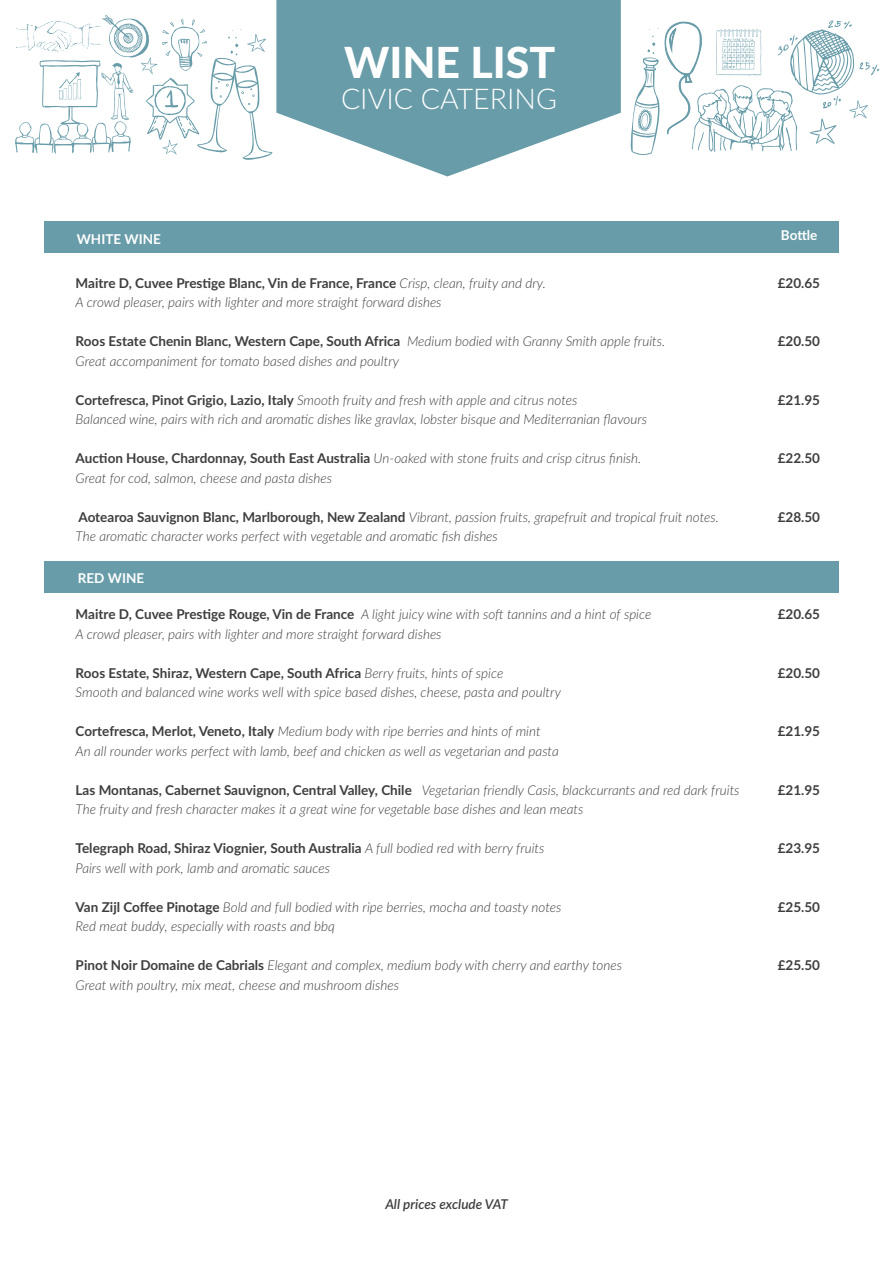
<style>
.page{position:relative;width:893px;height:1263px;background:#fff}
.page>*{position:absolute;margin:0;border:0;box-sizing:border-box;transform-origin:0 0}
.t1{font:800 42.9px "Lato";color:#fff}
.t2{font:300 28.5px "Lato";color:#fff}
.t3{font:italic 300 13.5px "Lato";color:#3e3e3f}
.t4{font:700 13.5px "Lato";color:#3e3e3f}
.t5{font:700 13.5px "Lato";color:#fff}
.t6{font:italic 600 13.5px "Lato";color:#3e3e3f}
.s1{font-weight:300;font-style:italic}
.s2{font-weight:700;font-style:normal}
</style>
<div class="page">
<svg style="left:276px;top:0;width:345px;height:176px;fill:#689ca9"></svg>
<svg style="left:631px;top:20px;width:248px;height:135px"></svg>
<svg style="left:15px;top:14px;width:258px;height:146px"></svg>
<div style="left:44px;top:221px;width:794px;height:31px;background:#689ca9"></div>
<div style="left:44px;top:562px;width:794px;height:31px;background:#689ca9"></div>
<p class="t5" style="left:77px;top:229px;width:86px">WHITE WINE</p>
<p class="t1" style="left:344px;top:30px;width:213px">WINE LIST</p>
<p class="t2" style="left:341px;top:79px;width:217px">CIVIC CATERING</p>
<p class="t5" style="left:781px;top:225px;width:38px">Bottle</p>
<p class="t4" style="left:76px;top:273px;width:472px">Maitre D, Cuvee Prestige Blanc, Vin de France, France <span class="s1">Crisp, clean, fruity and dry.</span></p>
<p class="t4" style="left:778px;top:273px;width:44px">£20.65</p>
<p class="t3" style="left:76px;top:293px;width:367px">A crowd pleaser, pairs with lighter and more straight forward dishes</p>
<p class="t4" style="left:76px;top:331px;width:591px">Roos Estate Chenin Blanc, Western Cape, South Africa <span class="s1">Medium bodied with Granny Smith apple fruits.</span></p>
<p class="t4" style="left:778px;top:331px;width:44px">£20.50</p>
<p class="t3" style="left:76px;top:351px;width:325px">Great accompaniment for tomato based dishes and poultry</p>
<p class="t3" style="left:76px;top:390px;width:503px"><span class="s2">Cortefresca, Pinot Grigio, Lazio, Italy</span> Smooth fruity and fresh with apple and citrus notes</p>
<p class="t4" style="left:778px;top:390px;width:44px">£21.95</p>
<p class="t3" style="left:76px;top:410px;width:573px">Balanced wine, pairs with rich and aromatic dishes like gravlax, lobster bisque and Mediterranian flavours</p>
<p class="t3" style="left:76px;top:449px;width:567px"><span class="s2">Auction House, Chardonnay, South East Australia</span> Un-oaked with stone fruits and crisp citrus finish.</p>
<p class="t4" style="left:778px;top:448px;width:44px">£22.50</p>
<p class="t3" style="left:76px;top:468px;width:258px">Great for cod, salmon, cheese and pasta dishes</p>
<p class="t3" style="left:78px;top:507px;width:642px"><span class="s2">Aotearoa Sauvignon Blanc, Marlborough, New Zealand</span> Vibrant, passion fruits, grapefruit and tropical fruit notes.</p>
<p class="t4" style="left:778px;top:507px;width:44px">£28.50</p>
<p class="t3" style="left:76px;top:527px;width:424px">The aromatic character works perfect with vegetable and aromatic fish dishes</p>
<p class="t5" style="left:78px;top:568px;width:68px">RED WINE</p>
<p class="t3" style="left:76px;top:605px;width:577px"><span class="s2">Maitre D, Cuvee Prestige Rouge, Vin de France</span> A light juicy wine with soft tannins and a hint of spice</p>
<p class="t4" style="left:778px;top:604px;width:44px">£20.65</p>
<p class="t3" style="left:76px;top:624px;width:367px">A crowd pleaser, pairs with lighter and more straight forward dishes</p>
<p class="t4" style="left:76px;top:663px;width:429px">Roos Estate, Shiraz, Western Cape, South Africa <span class="s1">Berry fruits, hints of spice</span></p>
<p class="t4" style="left:778px;top:663px;width:44px">£20.50</p>
<p class="t3" style="left:76px;top:683px;width:487px">Smooth and balanced wine works well with spice based dishes, cheese, pasta and poultry</p>
<p class="t3" style="left:76px;top:722px;width:466px"><span class="s2">Cortefresca, Merlot, Veneto, Italy</span> Medium body with ripe berries and hints of mint</p>
<p class="t4" style="left:778px;top:721px;width:44px">£21.95</p>
<p class="t3" style="left:76px;top:741px;width:485px">An all rounder works perfect with lamb, beef and chicken as well as vegetarian and pasta</p>
<p class="t3" style="left:76px;top:780px;width:665px"><span class="s2">Las Montanas, Cabernet Sauvignon, Central Valley, Chile</span> Vegetarian friendly Casis, blackcurrants and red dark fruits</p>
<p class="t4" style="left:778px;top:780px;width:44px">£21.95</p>
<p class="t3" style="left:76px;top:800px;width:509px">The fruity and fresh character makes it a great wine for vegetable base dishes and lean meats</p>
<p class="t4" style="left:76px;top:838px;width:470px">Telegraph Road, Shiraz Viognier, South Australia <span class="s1">A full bodied red with berry fruits</span></p>
<p class="t4" style="left:778px;top:838px;width:44px">£23.95</p>
<p class="t3" style="left:76px;top:858px;width:256px">Pairs well with pork, lamb and aromatic sauces</p>
<p class="t3" style="left:76px;top:897px;width:487px"><span class="s2">Van Zijl Coffee Pinotage</span> Bold and full bodied with ripe berries, mocha and toasty notes</p>
<p class="t4" style="left:778px;top:897px;width:44px">£25.50</p>
<p class="t3" style="left:76px;top:917px;width:261px">Red meat buddy, especially with roasts and bbq</p>
<p class="t3" style="left:76px;top:956px;width:548px"><span class="s2">Pinot Noir Domaine de Cabrials</span> Elegant and complex, medium body with cherry and earthy tones</p>
<p class="t4" style="left:778px;top:955px;width:44px">£25.50</p>
<p class="t3" style="left:76px;top:975px;width:325px">Great with poultry, mix meat, cheese and mushroom dishes</p>
<p class="t6" style="left:385px;top:1194px;width:124px">All prices exclude VAT</p>
</div>
